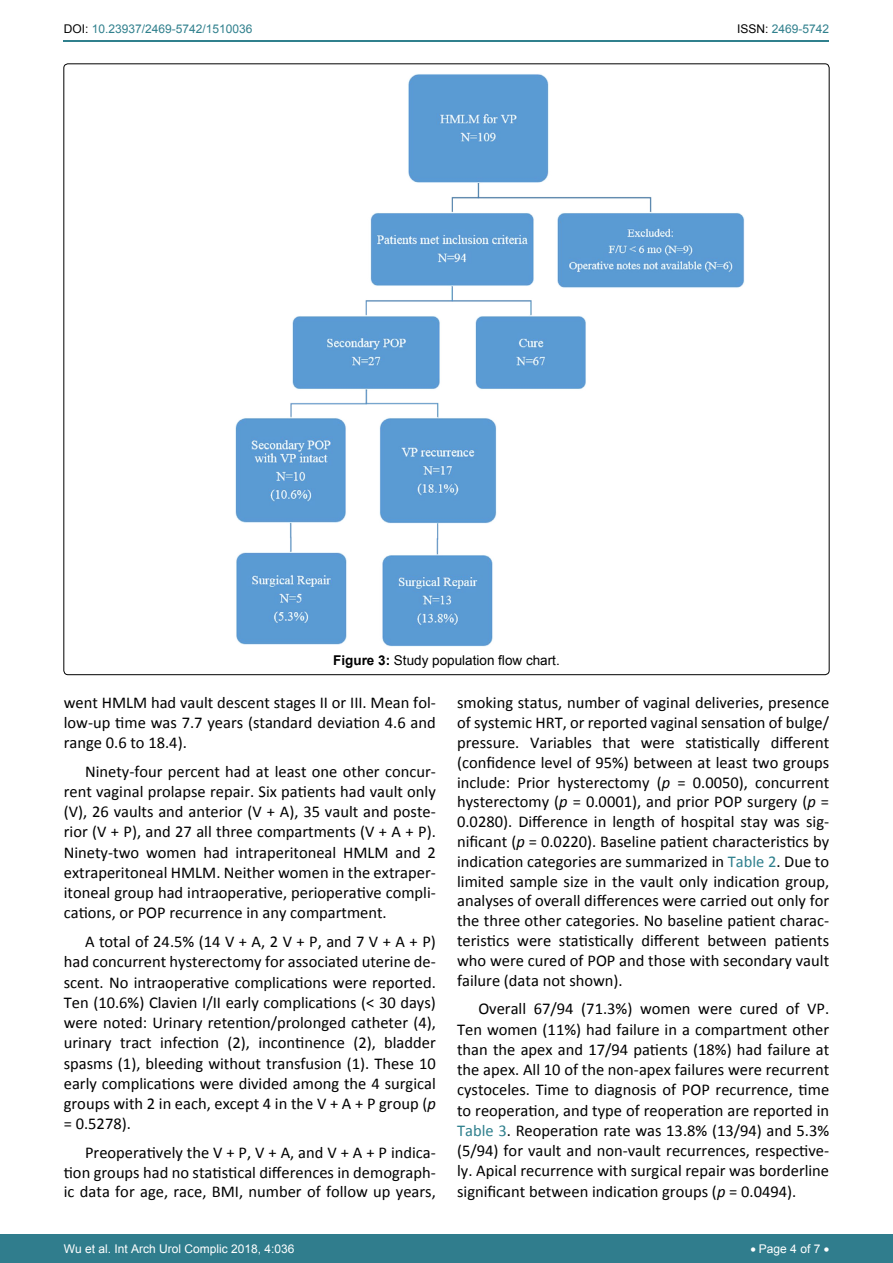
<style>
.page{position:relative;width:893px;height:1263px;background:#fff}
.page>*{position:absolute;margin:0;border:0;box-sizing:border-box;transform-origin:0 0}
.t1{font:16.5px/20.2px "Calibri";color:#000;text-align:justify}
.t2{font:13.5px "Arial";color:#000}
.t3{font:12px "Arial";color:#fff}
.t4{font:12px "Arial";color:#30808d}
.s1{color:#000}
.s2{font-weight:700}
.s3{font-style:italic}
.s4{color:#30808d}
</style>
<div class="page">
<hr style="left:64px;top:40px;width:765px;height:2px;background:#30808d">
<div style="left:0;top:1234px;width:893px;height:29px;background:#307d8d"></div>
<img style="left:235px;top:74px;width:509px;height:572px">
<p class="t4" style="left:64px;top:21px;width:190px"><span class="s1">DOI:</span> 10.23937/2469-5742/1510036</p>
<p class="t4" style="left:737px;top:21px;width:94px"><span class="s1">ISSN:</span> 2469-5742</p>
<p class="t2" style="left:333px;top:651px;width:228px"><span class="s2">Figure 3:</span> Study population flow chart.</p>
<p class="t1" style="left:64px;top:693px;width:374px;line-height:19.8px">went HMLM had vault descent stages II or III. Mean fol&shy;low-up time was 7.7 years (standard deviation 4.6 and range 0.6 to 18.4).</p>
<p class="t1" style="left:64px;top:761px;width:374px;text-indent:21px">Ninety-four percent had at least one other concur&shy;rent vaginal prolapse repair. Six patients had vault only (V), 26 vaults and anterior (V + A), 35 vault and poste&shy;rior (V + P), and 27 all three compartments (V + A + P).<br>Ninety-two women had intraperitoneal HMLM and 2 extraperitoneal HMLM. Neither women in the extraper&shy;itoneal group had intraoperative, perioperative compli&shy;cations, or POP recurrence in any compartment.</p>
<p class="t1" style="left:64px;top:932px;width:374px;text-indent:21px">A total of 24.5% (14 V + A, 2 V + P, and 7 V + A + P) had concurrent hysterectomy for associated uterine de&shy;scent. No intraoperative complications were reported.<br>Ten (10.6%) Clavien I/II early complications (&lt; 30 days) were noted: Urinary retention/prolonged catheter (4), urinary tract infection (2), incontinence (2), bladder spasms (1), bleeding without transfusion (1). These 10 early complications were divided among the 4 surgical groups with 2 in each, except 4 in the V + A + P group (<span class="s3">p </span>= 0.5278).</p>
<p class="t1" style="left:64px;top:1142px;width:374px;line-height:19.8px;text-indent:21px">Preoperatively the V + P, V + A, and V + A + P indica&shy;tion groups had no statistical differences in demograph&shy;ic data for age, race, BMI, number of follow up years,</p>
<p class="t1" style="left:457px;top:693px;width:374px;line-height:19.8px">smoking status, number of vaginal deliveries, presence of systemic HRT, or reported vaginal sensation of bulge/ pressure. Variables that were statistically different (confidence level of 95%) between at least two groups include: Prior hysterectomy (<span class="s3">p</span> = 0.0050), concurrent hysterectomy (<span class="s3">p</span> = 0.0001), and prior POP surgery (<span class="s3">p</span> = 0.0280). Difference in length of hospital stay was sig&shy;nificant (<span class="s3">p</span> = 0.0220). Baseline patient characteristics by indication categories are summarized in <span class="s4">Table 2</span>. Due to limited sample size in the vault only indication group, analyses of overall differences were carried out only for the three other categories. No baseline patient charac&shy;teristics were statistically different between patients who were cured of POP and those with secondary vault failure (data not shown).</p>
<p class="t1" style="left:457px;top:999px;width:374px;text-indent:21px">Overall 67/94 (71.3%) women were cured of VP.<br>Ten women (11%) had failure in a compartment other than the apex and 17/94 patients (18%) had failure at the apex. All 10 of the non-apex failures were recurrent cystoceles. Time to diagnosis of POP recurrence, time to reoperation, and type of reoperation are reported in <span class="s4">Table 3</span>. Reoperation rate was 13.8% (13/94) and 5.3% (5/94) for vault and non-vault recurrences, respective&shy;ly. Apical recurrence with surgical repair was borderline significant between indication groups (<span class="s3">p</span> = 0.0494).</p>
<p class="t3" style="left:64px;top:1241px;width:232px">Wu et al. Int Arch Urol Complic 2018, 4:036</p>
<p class="t3" style="left:750px;top:1241px;width:80px">• Page 4 of 7 •</p>
</div>
